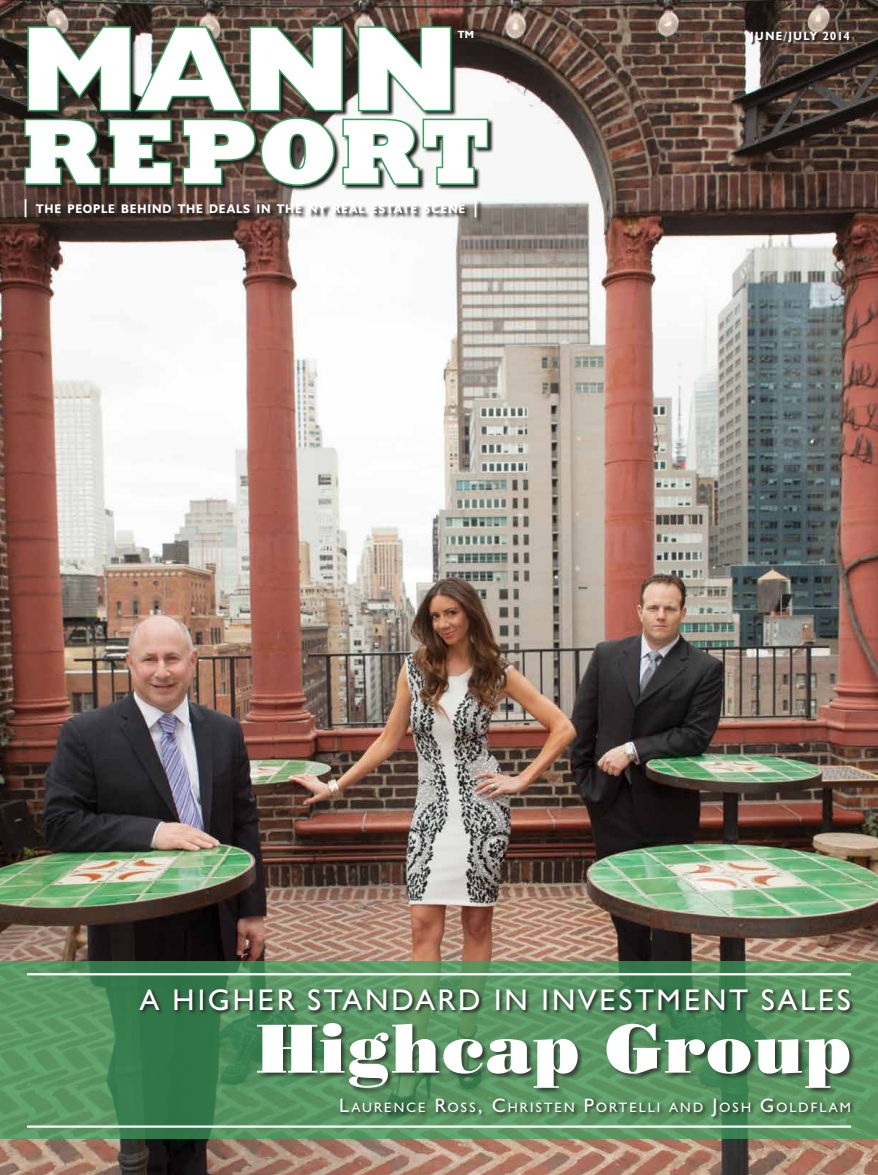
<style>
.page{position:relative;width:878px;height:1175px;background:#fff}
.page>*{position:absolute;margin:0;border:0;box-sizing:border-box;transform-origin:0 0}
.t1{font:800 120px "Humanist 521 BT";color:#fff}
.t2{font:800 93px "Rockwell";letter-spacing:.035em;color:#fff}
.t3{font:69px "Bodoni Poster";letter-spacing:.02em;color:#fff}
.t4{font:30px "Humanist 521 BT";letter-spacing:.1em;color:#fff}
.t5{font:13.65px "Humanist 521 BT";letter-spacing:.155em;color:#fff}
.t6{font:700 12.6px "Humanist 521 BT";letter-spacing:.075em;color:#fff;scale:.93 1}
.t7{font:700 12px "Humanist 521 BT";letter-spacing:.13em;color:#fff;scale:.93 1}
.t8{font:700 10.5px "Humanist 521 BT";color:#fff}
.s1{font-size:18px}
.s2{font-size:19.5px}
</style>
<div class="page">
<img style="left:0;top:0;width:878px;height:1174px">
<svg style="left:24px;top:26px;width:470px;height:197px"></svg>
<svg style="left:23px;top:25px;width:467px;height:162px;background:#444f43"></svg>
<svg style="left:458px;top:30px;width:23px;height:15px"></svg>
<svg style="left:750px;top:32px;width:102px;height:14px"></svg>
<svg style="left:0;top:961px;width:878px;height:177px;background:#51905f"></svg>
<hr style="left:27px;top:1125px;width:823px;height:2px;background:#fff">
<svg style="left:339px;top:1097px;width:516px;height:24px;background:#52885a"></svg>
<svg style="left:138px;top:987px;width:717px;height:28px;background:#45764f"></svg>
<div style="left:257px;top:1022px;width:598px;height:71px;background:#231f20;opacity:.7"></div>
<hr style="left:27px;top:973px;width:823px;height:2px;background:#fff">
<h1 class="t1" style="left:22px;top:-6px;width:437px">MANN</h1>
<h2 class="t2" style="left:22px;top:98px;width:470px">REPORT</h2>
<p class="t6" style="left:22px;top:201px;width:370px"><span class="s1">|</span> THE PEOPLE BEHIND THE DEALS IN THE NY REAL</p>
<p class="t6" style="left:371px;top:201px;width:51px">ESTATE</p>
<p class="t6" style="left:423px;top:201px;width:62px">SCENE <span class="s1">|</span></p>
<p class="t8" style="left:458px;top:28px;width:18px">TM</p>
<p class="t7" style="left:750px;top:29px;width:109px">JUNE/JULY 2014</p>
<h3 class="t4" style="left:140px;top:980px;width:710px">A HIGHER STANDARD IN INVESTMENT SALES</h3>
<h3 class="t3" style="left:256px;top:1007px;width:596px">Highcap Group</h3>
<p class="t5" style="left:339px;top:1098px;width:513px"><span class="s2">L</span>AURENCE <span class="s2">R</span>OSS<span class="s2">, C</span>HRISTEN <span class="s2">P</span>ORTELL I AND <span class="s2">J</span>OSH <span class="s2">G</span>OLDFL AM</p>
</div>
